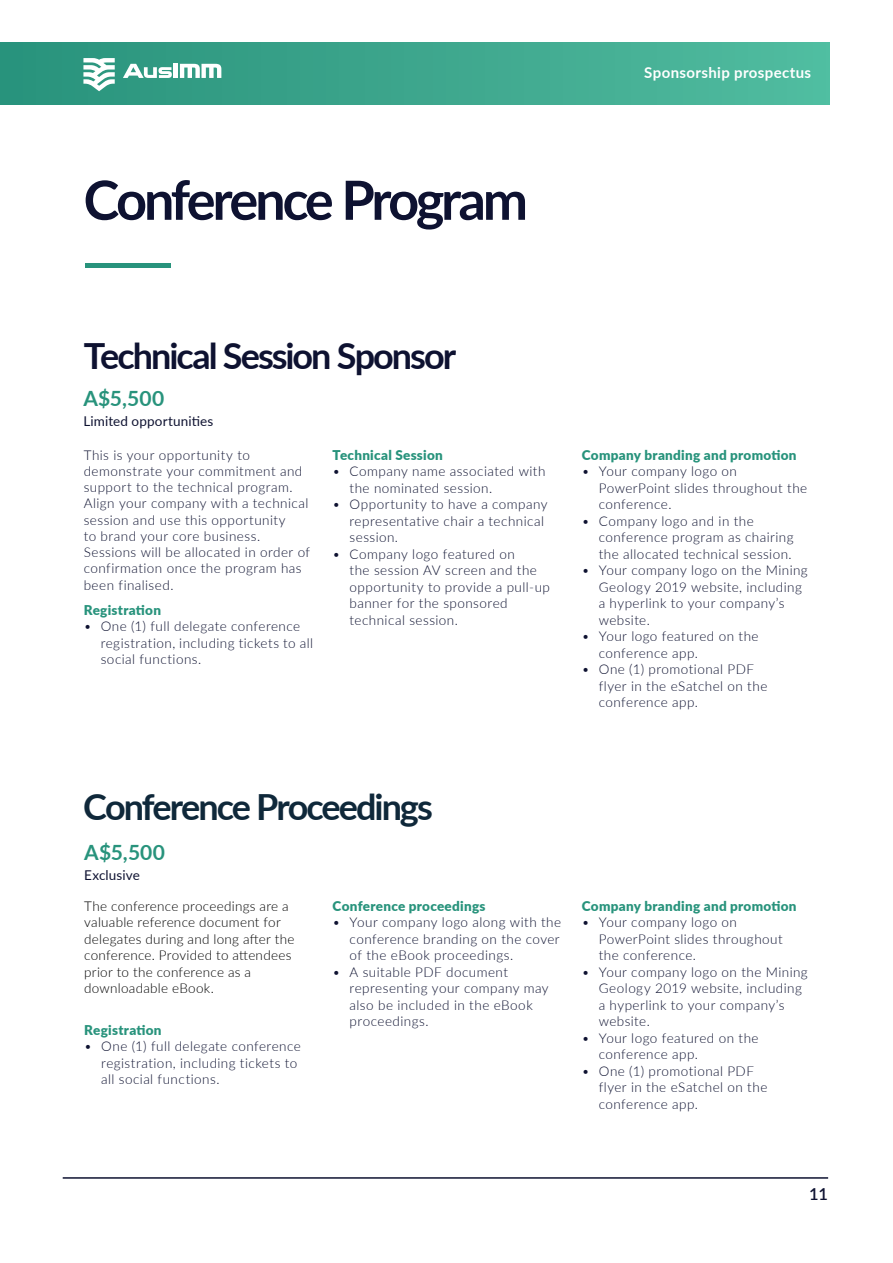
<style>
.page{position:relative;width:893px;height:1263px;background:#fff}
.page>*{position:absolute;margin:0;border:0;box-sizing:border-box;transform-origin:0 0}
.t1{font:700 54px "Lato";letter-spacing:-.06em;color:#0e1231}
.t2{font:700 54px "Lato";color:#28937c}
.t3{font:700 36px "Lato";letter-spacing:-.055em;color:#0e1231}
.t4{font:700 36px "Lato";letter-spacing:-.055em;color:#0f283a}
.t5{font:700 21px "Lato";letter-spacing:.015em;color:#28937c}
.t6{font:600 16.5px "Lato";color:#0e1231}
.t7{font:700 15px "Lato";letter-spacing:.025em;color:#fff}
.t8{font:300 13.5px/16.5px "Lato";letter-spacing:.035em;color:#0e1231}
.t9{font:300 13.5px/16.5px "Lato";letter-spacing:.02em;color:#000}
.t10{font:900 13.5px "Lato";letter-spacing:.02em;color:#28937c}
.t11{font:13.5px "Lato";letter-spacing:.01em;color:#0e1231}
</style>
<div class="page">
<div style="left:0;top:43px;width:829px;height:61px;background:linear-gradient(to right,#29927b,#51bc9f)"></div>
<svg style="left:180px;top:64px;width:41px;height:14px"></svg>
<hr style="left:174px;top:64px;width:4px;height:14px;background:#fff">
<svg style="left:123px;top:64px;width:49px;height:14px"></svg>
<svg style="left:83px;top:58px;width:32px;height:33px"></svg>
<hr style="left:63px;top:1177px;width:765px;height:2px;background:#0e1231">
<p class="t7" style="left:644px;top:61px;width:168px">Sponsorship prospectus</p>
<h1 class="t1" style="left:84px;top:160px;width:446px">Conference Program</h1>
<h1 class="t2" style="left:84px;top:201px;width:90px">____</h1>
<h2 class="t3" style="left:84px;top:329px;width:374px">Technical Session Sponsor</h2>
<h3 class="t5" style="left:83px;top:383px;width:82px">A$5,500</h3>
<p class="t11" style="left:83px;top:412px;width:131px">Limited opportunities</p>
<p class="t8" style="left:84px;top:446px;width:228px">This is your opportunity to demonstrate your commitment and support to the technical program.<br>Align your company with a technical session and use this opportunity<br>to brand your core business.<br>Sessions will be allocated in order of confirmation once the program has been finalised.</p>
<p class="t10" style="left:84px;top:600px;width:79px">Registration</p>
<p class="t8" style="left:101px;top:618px;width:214px;text-indent:-17px">• One (1) full delegate conference registration, including tickets to all social functions.</p>
<p class="t10" style="left:332px;top:445px;width:112px">Technical Session</p>
<p class="t8" style="left:349px;top:463px;width:198px;text-indent:-17px">• Company name associated with the nominated session.</p>
<p class="t8" style="left:349px;top:496px;width:200px;text-indent:-17px">• Opportunity to have a company representative chair a technical session.</p>
<p class="t8" style="left:349px;top:545px;width:202px;text-indent:-17px">• Company logo featured on<br>the session AV screen and the opportunity to provide a pull-up banner for the sponsored technical session.</p>
<p class="t10" style="left:582px;top:445px;width:216px">Company branding and promotion</p>
<p class="t8" style="left:599px;top:463px;width:210px;text-indent:-17px">• Your company logo on<br>PowerPoint slides throughout the conference.</p>
<p class="t8" style="left:599px;top:512px;width:196px;text-indent:-17px">• Company logo and in the conference program as chairing the allocated technical session.</p>
<p class="t8" style="left:599px;top:562px;width:211px;text-indent:-17px">• Your company logo on the Mining<br>Geology 2019 website, including a hyperlink to your company’s website.</p>
<p class="t8" style="left:599px;top:628px;width:161px;text-indent:-17px">• Your logo featured on the conference app.</p>
<p class="t8" style="left:599px;top:661px;width:170px;text-indent:-17px">• One (1) promotional PDF flyer in the eSatchel on the conference app.</p>
<h2 class="t4" style="left:83px;top:780px;width:351px">Conference Proceedings</h2>
<h3 class="t5" style="left:84px;top:837px;width:82px">A$5,500</h3>
<p class="t11" style="left:84px;top:866px;width:57px">Exclusive</p>
<p class="t9" style="left:84px;top:897px;width:212px">The conference proceedings are a valuable reference document for delegates during and long after the conference. Provided to attendees prior to the conference as a downloadable eBook.</p>
<p class="t10" style="left:84px;top:1020px;width:79px">Registration</p>
<p class="t8" style="left:101px;top:1038px;width:201px;text-indent:-17px">• One (1) full delegate conference registration, including tickets to all social functions.</p>
<p class="t10" style="left:333px;top:896px;width:154px">Conference proceedings</p>
<p class="t8" style="left:350px;top:914px;width:213px;text-align:justify;text-indent:-17px">• Your company logo along with the conference branding on the cover of the eBook proceedings.</p>
<p class="t8" style="left:350px;top:963px;width:201px;text-indent:-17px">• A suitable PDF document representing your company may also be included in the eBook proceedings.</p>
<p class="t10" style="left:582px;top:896px;width:216px">Company branding and promotion</p>
<p class="t8" style="left:599px;top:914px;width:186px;text-indent:-17px">• Your company logo on<br>PowerPoint slides throughout the conference.</p>
<p class="t8" style="left:599px;top:963px;width:211px;text-indent:-17px">• Your company logo on the Mining<br>Geology 2019 website, including a hyperlink to your company’s website.</p>
<p class="t8" style="left:599px;top:1029px;width:161px;text-indent:-17px">• Your logo featured on the conference app.</p>
<p class="t8" style="left:599px;top:1062px;width:170px;text-indent:-17px">• One (1) promotional PDF flyer in the eSatchel on the conference app.</p>
<p class="t6" style="left:809px;top:1182px;width:21px">11</p>
</div>
